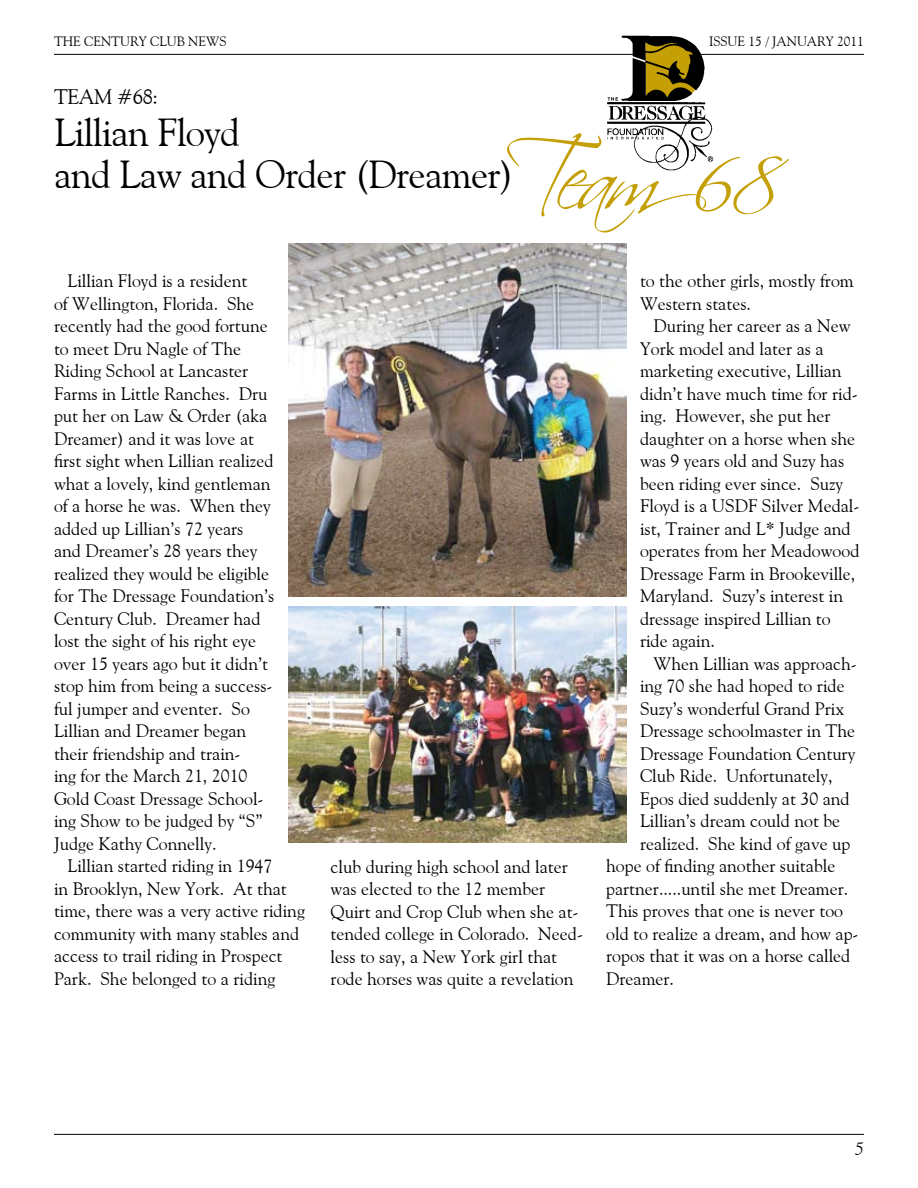
<style>
.page{position:relative;width:918px;height:1188px;background:#fff}
.page>*{position:absolute;margin:0;border:0;box-sizing:border-box;transform-origin:0 0}
.t1{font:90px "Scriptina";letter-spacing:-.115em;color:#c49f06}
.t2{font:39px/42px "Goudy Old Style BT";letter-spacing:-.02em;color:#000}
.t3{font:21px "Goudy Old Style BT";color:#000}
.t4{font:18px/22.5px "Goudy Old Style BT";color:#000}
.t5{font:italic 18px "Goudy Old Style BT";color:#000}
.t6{font:13.5px "Goudy Old Style BT";color:#000}
</style>
<div class="page">
<hr style="left:54px;top:1134px;width:810px;height:1px;background:#000">
<hr style="left:54px;top:54px;width:810px;height:1px;background:#000">
<img style="left:606px;top:35px;width:107px;height:135px">
<img style="left:289px;top:243px;width:338px;height:354px">
<img style="left:289px;top:606px;width:338px;height:236px">
<p class="t6" style="left:54px;top:33px;width:115px">The Century Club</p>
<p class="t6" style="left:188px;top:33px;width:40px">News</p>
<p class="t6" style="left:709px;top:33px;width:156px">Issue 15 / January 2011</p>
<p class="t3" style="left:54px;top:83px;width:30px">Team</p>
<p class="t3" style="left:117px;top:83px;width:43px">#68:</p>
<h2 class="t2" style="left:54px;top:110px;width:462px">Lillian Floyd<br>and Law and Order (Dreamer)</h2>
<h1 class="t1" style="left:504px;top:125px;width:280px">Team68</h1>
<p class="t4" style="left:54px;top:270px;width:222px;text-indent:14px">Lillian Floyd is a resident<br>of Wellington, Florida. She recently had the good fortune to meet Dru Nagle of The<br>Riding School at Lancaster<br>Farms in Little Ranches. Dru put her on Law &amp; Order (aka<br>Dreamer) and it was love at first sight when Lillian realized what a lovely, kind gentleman of a horse he was. When they added up Lillian’s 72 years and Dreamer’s 28 years they realized they would be eligible for The Dressage Foundation’s<br>Century Club. Dreamer had lost the sight of his right eye over 15 years ago but it didn’t stop him from being a success&shy;ful jumper and eventer. So<br>Lillian and Dreamer began their friendship and train-<br>ing for the March 21, 2010<br>Gold Coast Dressage School&shy;ing Show to be judged by “S”<br>Judge Kathy Connelly.</p>
<p class="t4" style="left:54px;top:855px;width:252px;text-indent:14px">Lillian started riding in 1947<br>in Brooklyn, New York. At that time, there was a very active riding community with many stables and access to trail riding in Prospect<br>Park. She belonged to a riding</p>
<p class="t4" style="left:331px;top:855px;width:254px">club during high school and later was elected to the 12 member<br>Quirt and Crop Club when she at&shy;tended college in Colorado. Need&shy;less to say, a New York girl that rode horses was quite a revelation</p>
<p class="t4" style="left:640px;top:270px;width:215px">to the other girls, mostly from<br>Western states.</p>
<p class="t4" style="left:640px;top:315px;width:221px;text-indent:14px">During her career as a New<br>York model and later as a marketing executive, Lillian didn’t have much time for rid&shy;ing. However, she put her daughter on a horse when she was 9 years old and Suzy has been riding ever since. Suzy<br>Floyd is a USDF Silver Medal&shy;ist, Trainer and L* Judge and operates from her Meadowood<br>Dressage Farm in Brookeville,<br>Maryland. Suzy’s interest in dressage inspired Lillian to ride again.</p>
<p class="t4" style="left:654px;top:652px;width:205px">When Lillian was approach-</p>
<p class="t4" style="left:640px;top:675px;width:206px">ing 70 she had hoped to ride</p>
<p class="t4" style="left:640px;top:697px;width:206px">Suzy’s wonderful Grand Prix</p>
<p class="t4" style="left:640px;top:720px;width:217px">Dressage schoolmaster in The</p>
<p class="t4" style="left:640px;top:742px;width:217px">Dressage Foundation Century</p>
<p class="t4" style="left:640px;top:765px;width:194px">Club Ride. Unfortunately,</p>
<p class="t4" style="left:640px;top:787px;width:211px">Epos died suddenly at 30 and</p>
<p class="t4" style="left:640px;top:810px;width:202px">Lillian’s dream could not be</p>
<p class="t4" style="left:640px;top:832px;width:212px">realized. She kind of gave up</p>
<p class="t4" style="left:606px;top:855px;width:231px">hope of finding another suitable</p>
<p class="t4" style="left:606px;top:877px;width:243px">partner.....until she met Dreamer.</p>
<p class="t4" style="left:606px;top:900px;width:238px">This proves that one is never too</p>
<p class="t4" style="left:606px;top:922px;width:254px">old to realize a dream, and how ap-</p>
<p class="t4" style="left:606px;top:945px;width:246px">ropos that it was on a horse called</p>
<p class="t4" style="left:606px;top:967px;width:69px">Dreamer.</p>
<p class="t5" style="left:855px;top:1138px;width:10px">5</p>
</div>
